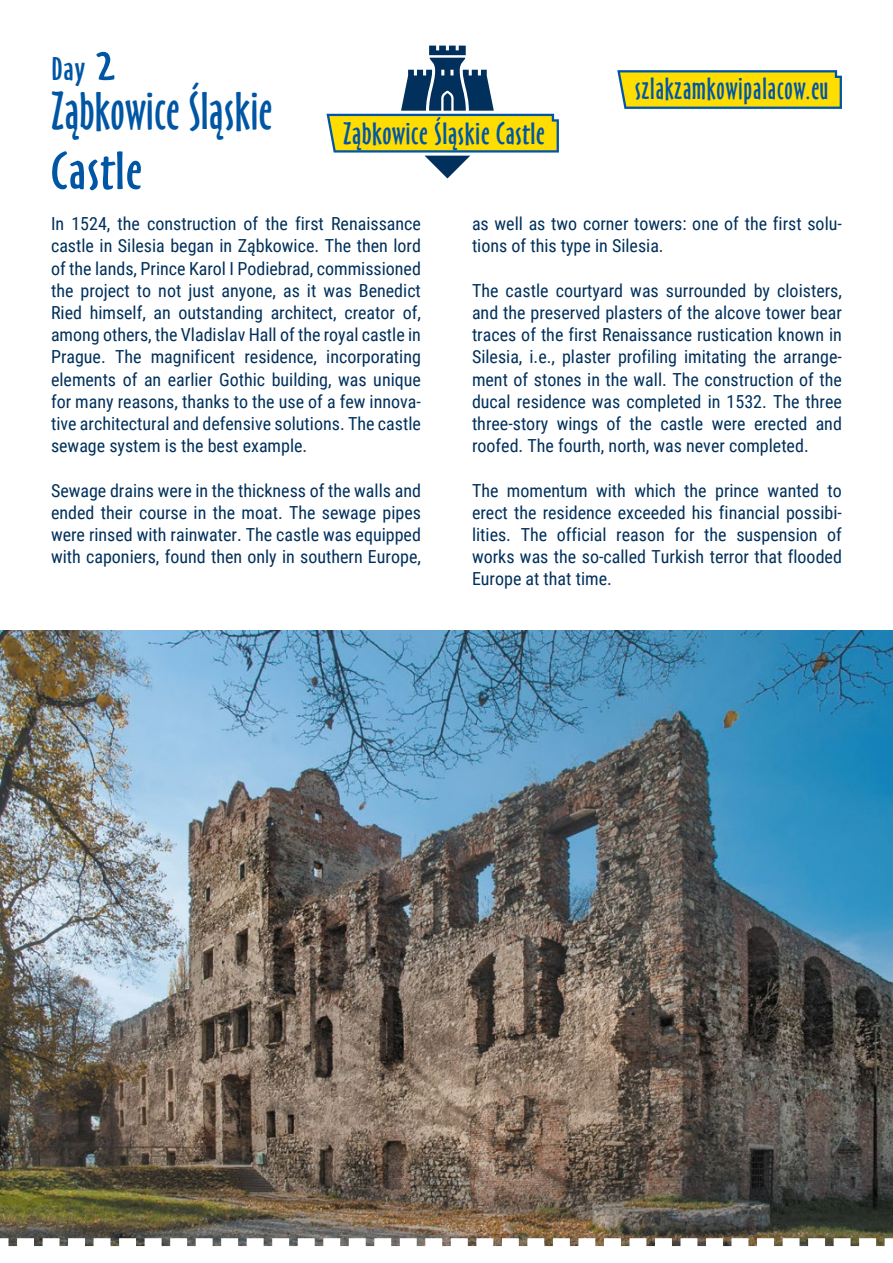
<style>
.page{position:relative;width:893px;height:1263px;background:#fff}
.page>*{position:absolute;margin:0;border:0;box-sizing:border-box;transform-origin:0 0}
.t1{font:49.5px/59.4px "Oz Handicraft BT";letter-spacing:.01em;color:#0056a4}
.t2{font:30px "Oz Handicraft BT";color:#0056a4;scale:1.2 1}
.t3{font:28.8px "Oz Handicraft BT";letter-spacing:.02em;color:#0056a4;scale:1.1 1}
.t4{font:28.65px "Oz Handicraft BT";letter-spacing:.03em;color:#0056a4}
.t5{font:18px/22.2px "Roboto Condensed";color:#00305b;text-align:justify}
.s1{font-size:49.5px}
</style>
<div class="page">
<img style="left:0;top:630px;width:893px;height:608px">
<svg style="left:617px;top:70px;width:225px;height:39px;background:#dccb1c"></svg>
<svg style="left:0;top:1238px;width:893px;height:9px"></svg>
<svg style="left:326px;top:45px;width:233px;height:134px"></svg>
<h2 class="t2" style="left:51px;top:49px;width:54px">Day <span class="s1">2</span></h2>
<h1 class="t1" style="left:51px;top:81px;width:223px">Ząbkowice Śląskie<br>Castle</h1>
<h3 class="t3" style="left:343px;top:114px;width:185px">Ząbkowice Śląskie Castle</h3>
<h3 class="t4" style="left:635px;top:70px;width:195px">szlakzamkowipalacow.eu</h3>
<p class="t5" style="left:51px;top:212px;width:371px">In 1524, the construction of the first Renaissance castle in Silesia began in Ząbkowice. The then lord of the lands, Prince Karol I Podiebrad, commissioned the project to not just anyone, as it was Benedict Ried himself, an outstanding architect, creator of, among others, the Vladislav Hall of the royal castle in Prague. The magnificent residence, incorporating elements of an earlier Gothic building, was unique for many reasons, thanks to the use of a few innova&shy;tive architectural and defensive solutions. The castle sewage system is the best example.</p>
<p class="t5" style="left:51px;top:478px;width:371px">Sewage drains were in the thickness of the walls and ended their course in the moat. The sewage pipes were rinsed with rainwater. The castle was equipped with caponiers, found then only in southern Europe,</p>
<p class="t5" style="left:472px;top:212px;width:371px">as well as two corner towers: one of the first solu&shy;tions of this type in Silesia.</p>
<p class="t5" style="left:472px;top:279px;width:371px">The castle courtyard was surrounded by cloisters, and the preserved plasters of the alcove tower bear traces of the first Renaissance rustication known in Silesia, i.e., plaster profiling imitating the arrange&shy;ment of stones in the wall. The construction of the ducal residence was completed in 1532. The three three-story wings of the castle were erected and roofed. The fourth, north, was never completed.</p>
<p class="t5" style="left:472px;top:478px;width:371px">The momentum with which the prince wanted to erect the residence exceeded his financial possibi&shy;lities. The official reason for the suspension of works was the so-called Turkish terror that flooded Europe at that time.</p>
</div>
